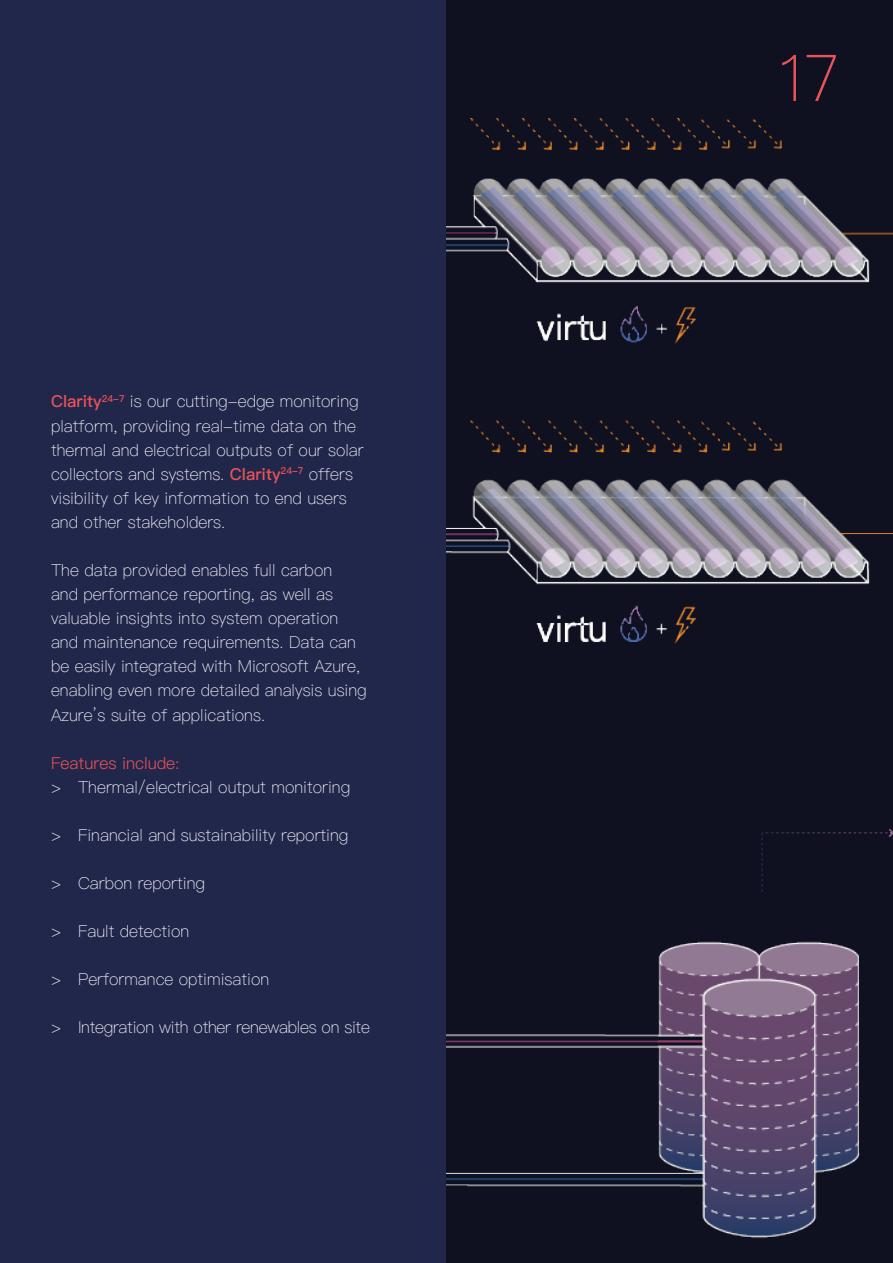
<style>
.page{position:relative;width:893px;height:1263px;background:#fff}
.page>*{position:absolute;margin:0;border:0;box-sizing:border-box;transform-origin:0 0}
.t1{font:100 64.5px "Ping Fang HK";color:#ea5357}
.t2{font:100 16.5px/24px "Ping Fang HK";color:#fff}
.t3{font:300 16.5px "Ping Fang HK";color:#ea5357}
.s1{font-weight:500;color:#ea5357}
</style>
<div class="page">
<div style="left:0;top:0;width:446px;height:1263px;background:#21264b"></div>
<div style="left:446px;top:0;width:447px;height:1263px;background:#0f1121"></div>
<img style="left:446px;top:118px;width:447px;height:1120px">
<p class="t2" style="left:51px;top:389px;width:314px"><span class="s1">Clarity</span><sup>24-7</sup> is our cutting-edge monitoring platform, providing real-time data on the thermal and electrical outputs of our solar collectors and systems. <span class="s1">Clarity</span><sup>24-7</sup> offers visibility of key information to end users and other stakeholders.</p>
<p class="t2" style="left:51px;top:557px;width:317px">The data provided enables full carbon<br>and performance reporting, as well as valuable insights into system operation and maintenance requirements. Data can be easily integrated with Microsoft Azure, enabling even more detailed analysis using</p>
<p class="t2" style="left:51px;top:703px;width:216px">Azure’s suite of applications.</p>
<p class="t3" style="left:51px;top:753px;width:130px">Features include:</p>
<p class="t2" style="left:51px;top:775px;width:301px">&gt; Thermal/electrical output monitoring</p>
<p class="t2" style="left:51px;top:823px;width:299px">&gt; Financial and sustainability reporting</p>
<p class="t2" style="left:51px;top:871px;width:155px">&gt; Carbon reporting</p>
<p class="t2" style="left:51px;top:919px;width:140px">&gt; Fault detection</p>
<p class="t2" style="left:51px;top:967px;width:220px">&gt; Performance optimisation</p>
<p class="t2" style="left:51px;top:1015px;width:320px">&gt; Integration with other renewables on site</p>
<h1 class="t1" style="left:779px;top:38px;width:61px">17</h1>
</div>
